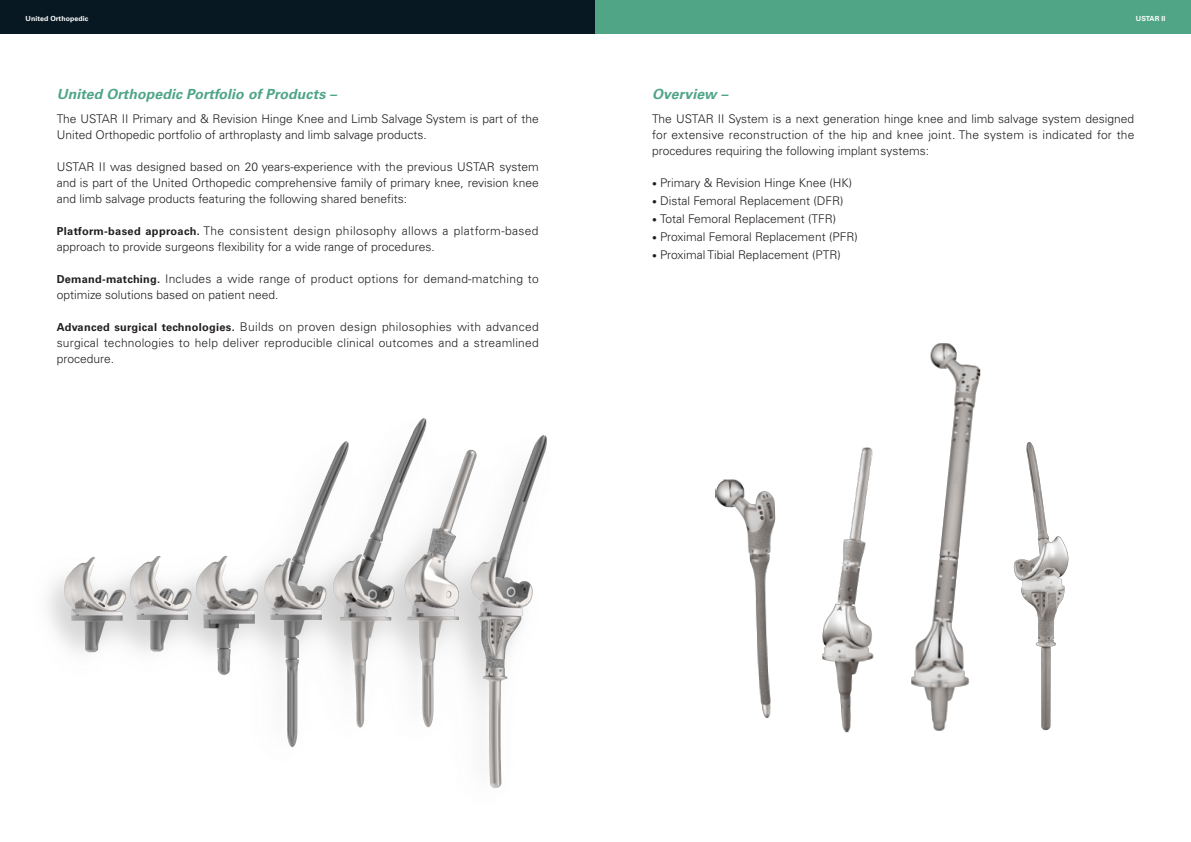
<style>
.page{position:relative;width:1191px;height:842px;background:#fff}
.page>*{position:absolute;margin:0;border:0;box-sizing:border-box;transform-origin:0 0}
.內文{font:italic 700 14px "Univers LT Pro 65";letter-spacing:.01em;color:#4fa586}
.內文-2{font:300 12px/16px "Univers LT Pro 45";color:#231f20;text-align:justify}
.內文-3{font:300 12px/16px "Univers LT Pro 45";letter-spacing:.02em;color:#231f20}
.t1{font:700 7px "Univers LT Pro 65";letter-spacing:.01em;color:#fff}
.s1{font-family:"Univers LT Pro 65";font-weight:700;font-size:11px}
.s2{font-family:"Arial";font-weight:400;font-size:8px}
</style>
<div class="page">
<div style="left:0;top:0;width:595px;height:34px;background:#071822"></div>
<div style="left:595px;top:0;width:596px;height:34px;background:#4fa586"></div>
<img style="left:48px;top:418px;width:499px;height:370px">
<img style="left:715px;top:479px;width:61px;height:239px">
<img style="left:822px;top:447px;width:52px;height:286px">
<img style="left:1013px;top:442px;width:56px;height:289px">
<img style="left:911px;top:343px;width:69px;height:388px">
<p class="t1" style="left:26px;top:14px;width:64px">United Orthopedic</p>
<p class="t1" style="left:1135px;top:14px;width:31px">USTAR II</p>
<p class="內文" style="left:57px;top:85px;width:281px">United Orthopedic Portfolio of Products –</p>
<p class="內文-2" style="left:57px;top:111px;width:483px">The USTAR II Primary and &amp; Revision Hinge Knee and Limb Salvage System is part of the<br>United Orthopedic portfolio of arthroplasty and limb salvage products.</p>
<p class="內文-2" style="left:57px;top:159px;width:483px">USTAR II was designed based on 20 years-experience with the previous USTAR system and is part of the United Orthopedic comprehensive family of primary knee, revision knee and limb salvage products featuring the following shared benefits:</p>
<p class="內文-2" style="left:57px;top:223px;width:483px"><span class="s1">Platform-based approach.</span> The consistent design philosophy allows a platform-based approach to provide surgeons flexibility for a wide range of procedures.</p>
<p class="內文-3" style="left:57px;top:271px;width:484px"><span class="s1">Demand-matching.</span> Includes a wide range of product options for demand-matching to optimize solutions based on patient need.</p>
<p class="內文-2" style="left:57px;top:319px;width:483px"><span class="s1">Advanced surgical technologies.</span> Builds on proven design philosophies with advanced surgical technologies to help deliver reproducible clinical outcomes and a streamlined procedure.</p>
<p class="內文" style="left:652px;top:85px;width:77px">Overview –</p>
<p class="內文-2" style="left:652px;top:111px;width:484px">The USTAR II System is a next generation hinge knee and limb salvage system designed for extensive reconstruction of the hip and knee joint. The system is indicated for the procedures requiring the following implant systems:</p>
<p class="內文-2" style="left:652px;top:175px;width:201px"><span class="s2">●</span> Primary &amp; Revision Hinge Knee (HK)</p>
<p class="內文-2" style="left:652px;top:193px;width:193px"><span class="s2">●</span> Distal Femoral Replacement (DFR)</p>
<p class="內文-2" style="left:652px;top:211px;width:185px"><span class="s2">●</span> Total Femoral Replacement (TFR)</p>
<p class="內文-2" style="left:652px;top:229px;width:207px"><span class="s2">●</span> Proximal Femoral Replacement (PFR)</p>
<p class="內文-2" style="left:652px;top:247px;width:190px"><span class="s2">●</span> Proximal Tibial Replacement (PTR)</p>
</div>
